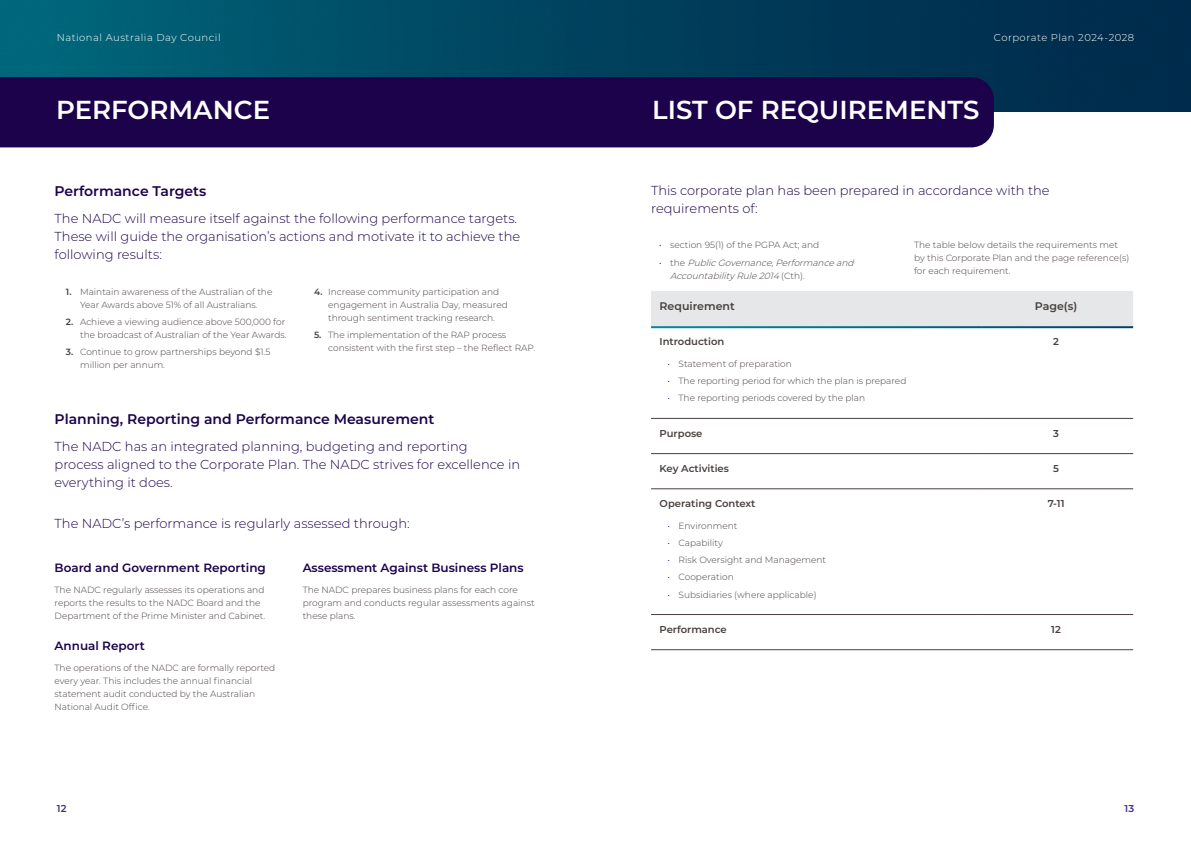
<style>
.page{position:relative;width:1191px;height:842px;background:#fff}
.page>*{position:absolute;margin:0;border:0;box-sizing:border-box;transform-origin:0 0}
.t1{font:600 26px "Montserrat";color:#fff}
.t2{font:600 14px "Montserrat";color:#1b024b}
.t3{font:300 13px/18px "Montserrat";color:#1b024b}
.t4{font:600 12px "Montserrat";color:#1b024b}
.t5{font:600 11px "Montserrat";color:#473f3d}
.t6{font:600 10px "Montserrat";color:#473f3d}
.t7{font:300 10px "Montserrat";letter-spacing:.05em;color:#fff}
.t8{font:600 10px "Montserrat";color:#472f88}
.t9{font:300 9px/13px "Montserrat";color:#473f3d}
.t10{font:italic 300 9px/13px "Montserrat";color:#473f3d}
.s1{font-weight:600}
.s2{color:#1b024b}
.s3{font-style:normal;color:#1b024b}
.s4{font-style:normal}
</style>
<div class="page">
<div style="left:598px;top:0;width:593px;height:112px;background:#003351"></div>
<div style="left:0;top:0;width:598px;height:112px;background:linear-gradient(to right,#00687c,#00405c)"></div>
<div style="left:0;top:77px;width:994px;height:70px;background:#1b024b"></div>
<div style="left:651px;top:291px;width:482px;height:35px;background:#e6e7e8"></div>
<hr style="left:651px;top:418px;width:331px;height:1px;background:#473f3d">
<hr style="left:982px;top:418px;width:151px;height:1px;background:#473f3d">
<hr style="left:651px;top:453px;width:331px;height:1px;background:#473f3d">
<hr style="left:982px;top:453px;width:151px;height:1px;background:#473f3d">
<hr style="left:651px;top:489px;width:331px;height:1px;background:#473f3d">
<hr style="left:982px;top:489px;width:151px;height:1px;background:#473f3d">
<hr style="left:651px;top:614px;width:331px;height:1px;background:#473f3d">
<hr style="left:982px;top:614px;width:151px;height:1px;background:#473f3d">
<hr style="left:651px;top:649px;width:331px;height:1px;background:#473f3d">
<hr style="left:982px;top:649px;width:151px;height:1px;background:#473f3d">
<p class="t7" style="left:57px;top:31px;width:165px">National Australia Day Council</p>
<h1 class="t1" style="left:56px;top:91px;width:215px">PERFORMANCE</h1>
<h2 class="t2" style="left:55px;top:181px;width:153px">Performance Targets</h2>
<h3 class="t3" style="left:55px;top:209px;width:467px">The NADC will measure itself against the following performance targets.<br>These will guide the organisation’s actions and motivate it to achieve the following results:</h3>
<p class="t9" style="left:66px;top:285px;width:208px;text-align:center"><span class="s1">1.</span> Maintain awareness of the Australian of the<br>Year Awards above 51% of all Australians.</p>
<p class="t9" style="left:66px;top:315px;width:222px;text-align:right"><span class="s1">2.</span> Achieve a viewing audience above 500,000 for the broadcast of Australian of the Year Awards.</p>
<p class="t9" style="left:80px;top:345px;width:192px;text-indent:-14px"><span class="s1">3.</span> Continue to grow partnerships beyond $1.5 million per annum.</p>
<p class="t9" style="left:328px;top:285px;width:181px;text-indent:-14px"><span class="s1">4.</span> Increase community participation and engagement in Australia Day, measured through sentiment tracking research.</p>
<p class="t9" style="left:328px;top:328px;width:209px;text-indent:-14px"><span class="s1">5.</span> The implementation of the RAP process consistent with the first step – the Reflect RAP.</p>
<h2 class="t2" style="left:55px;top:409px;width:381px">Planning, Reporting and Performance Measurement</h2>
<h3 class="t3" style="left:55px;top:437px;width:467px">The NADC has an integrated planning, budgeting and reporting<br>process aligned to the Corporate Plan. The NADC strives for excellence in everything it does.</h3>
<h3 class="t3" style="left:55px;top:513px;width:357px">The NADC’s performance is regularly assessed through:</h3>
<h3 class="t4" style="left:55px;top:559px;width:213px">Board and Government Reporting</h3>
<p class="t9" style="left:55px;top:583px;width:212px">The NADC regularly assesses its operations and reports the results to the NADC Board and the<br>Department of the Prime Minister and Cabinet.</p>
<h3 class="t4" style="left:55px;top:637px;width:92px">Annual Report</h3>
<p class="t9" style="left:55px;top:661px;width:222px">The operations of the NADC are formally reported every year. This includes the annual financial statement audit conducted by the Australian National Audit Office.</p>
<h3 class="t4" style="left:303px;top:559px;width:222px">Assessment Against Business Plans</h3>
<p class="t9" style="left:303px;top:583px;width:233px">The NADC prepares business plans for each core program and conducts regular assessments against these plans.</p>
<p class="t7" style="left:994px;top:31px;width:142px">Corporate Plan 2024-2028</p>
<h1 class="t1" style="left:652px;top:91px;width:329px">LIST OF REQUIREMENTS</h1>
<h3 class="t3" style="left:651px;top:181px;width:400px">This corporate plan has been prepared in accordance with the requirements of:</h3>
<p class="t9" style="left:659px;top:238px;width:162px"><span class="s2">•</span> section 95(1) of the PGPA Act; and</p>
<p class="t10" style="left:670px;top:256px;width:188px;text-indent:-11px"><span class="s3">•</span> <span class="s4">t h e</span> PublicGovernance,Performanceand<br>Accountability Rule2014 <span class="s4">( C t h ) .</span></p>
<p class="t9" style="left:914px;top:238px;width:217px">The table below details the requirements met by this Corporate Plan and the page reference(s) for each requirement.</p>
<p class="t5" style="left:659px;top:298px;width:77px">Requirement</p>
<p class="t5" style="left:1035px;top:298px;width:44px">Page(s)</p>
<p class="t6" style="left:659px;top:335px;width:66px">Introduction</p>
<p class="t9" style="left:667px;top:357px;width:126px"><span class="s2">•</span> Statement of preparation</p>
<p class="t9" style="left:667px;top:374px;width:240px"><span class="s2">•</span> The reporting period for which the plan is prepared</p>
<p class="t9" style="left:667px;top:391px;width:199px"><span class="s2">•</span> The reporting periods covered by the plan</p>
<p class="t6" style="left:1053px;top:335px;width:7px">2</p>
<p class="t6" style="left:659px;top:426px;width:44px">Purpose</p>
<p class="t6" style="left:1053px;top:426px;width:7px">3</p>
<p class="t6" style="left:659px;top:461px;width:71px">Key Activities</p>
<p class="t6" style="left:1053px;top:461px;width:7px">5</p>
<p class="t6" style="left:659px;top:496px;width:97px">Operating Context</p>
<p class="t9" style="left:667px;top:518px;width:71px"><span class="s2">•</span> Environment</p>
<p class="t9" style="left:667px;top:536px;width:57px"><span class="s2">•</span> Capability</p>
<p class="t9" style="left:667px;top:553px;width:160px"><span class="s2">•</span> Risk Oversight and Management</p>
<p class="t9" style="left:667px;top:570px;width:68px"><span class="s2">•</span> Cooperation</p>
<p class="t9" style="left:667px;top:587px;width:150px"><span class="s2">•</span> Subsidiaries (where applicable)</p>
<p class="t6" style="left:1047px;top:496px;width:18px">7-11</p>
<p class="t6" style="left:659px;top:622px;width:69px">Performance</p>
<p class="t6" style="left:1051px;top:622px;width:11px">12</p>
<p class="t8" style="left:57px;top:801px;width:11px">12</p>
<p class="t8" style="left:1124px;top:801px;width:11px">13</p>
</div>
